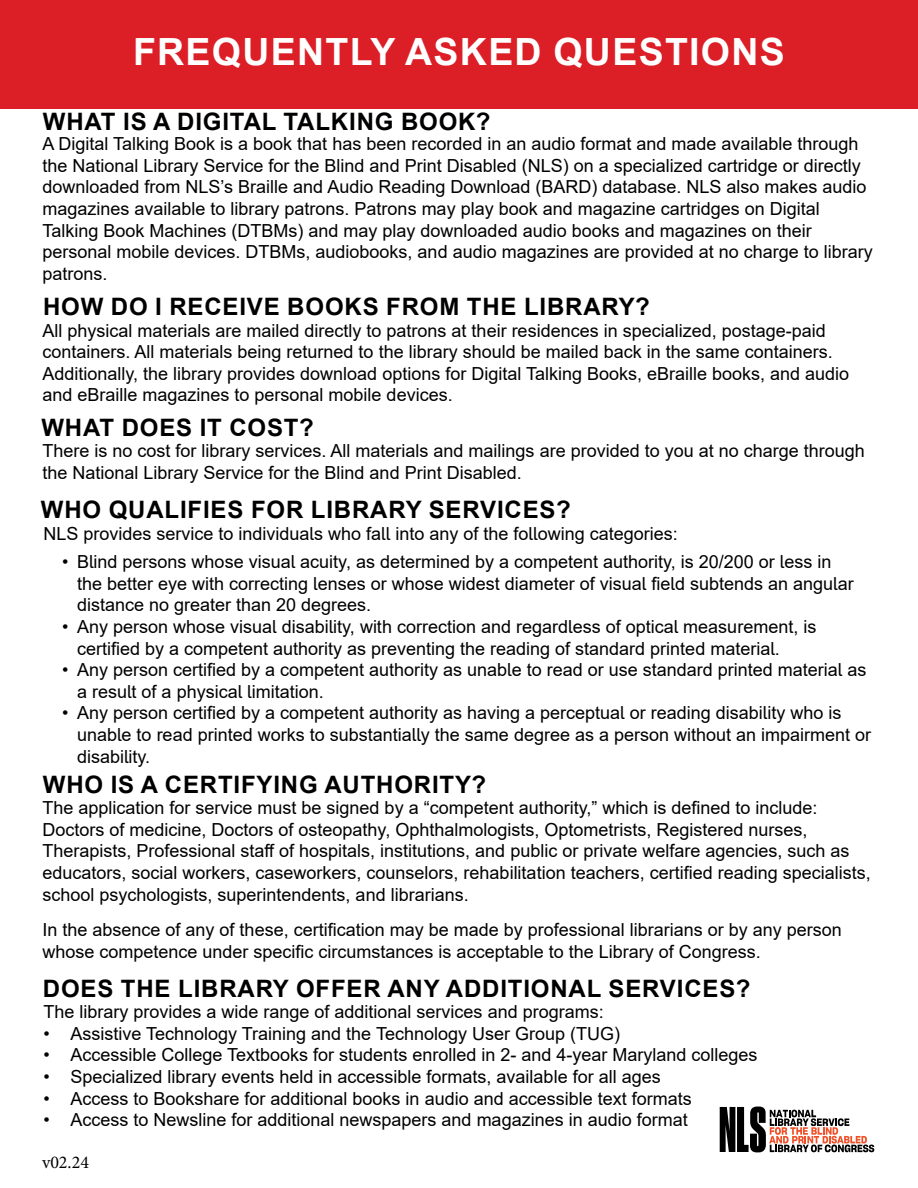
<style>
.page{position:relative;width:918px;height:1188px;background:#fff}
.page>*{position:absolute;margin:0;border:0;box-sizing:border-box;transform-origin:0 0}
.t1{font:700 37.5px "Arial";letter-spacing:.035em;color:#fff}
.t2{font:700 24px "Arial";letter-spacing:.035em;color:#000}
.t3{font:18px/21.6px "Arial";color:#000}
.t4{font:18px "Minion Pro";color:#000}
</style>
<div class="page">
<div style="left:0;top:0;width:918px;height:108px;background:#dc1e26"></div>
<svg style="left:720px;top:1107px;width:154px;height:45px"></svg>
<p class="t1" style="left:133px;top:25px;width:653px">FREQUENTLY ASKED QUESTIONS</p>
<p class="t2" style="left:43px;top:104px;width:449px">WHAT IS A DIGITAL TALKING BOOK?</p>
<p class="t3" style="left:43px;top:133px;width:832px">A Digital Talking Book is a book that has been recorded in an audio format and made available through the National Library Service for the Blind and Print Disabled (NLS) on a specialized cartridge or directly downloaded from NLS’s Braille and Audio Reading Download (BARD) database. NLS also makes audio magazines available to library patrons. Patrons may play book and magazine cartridges on Digital Talking Book Machines (DTBMs) and may play downloaded audio books and magazines on their personal mobile devices. DTBMs, audiobooks, and audio magazines are provided at no charge to library patrons.</p>
<p class="t2" style="left:43px;top:290px;width:608px">HOW DO I RECEIVE BOOKS FROM THE LIBRARY?</p>
<p class="t3" style="left:43px;top:319px;width:808px">All physical materials are mailed directly to patrons at their residences in specialized, postage-paid containers. All materials being returned to the library should be mailed back in the same containers.<br>Additionally, the library provides download options for Digital Talking Books, eBraille books, and audio and eBraille magazines to personal mobile devices.</p>
<p class="t3" style="left:43px;top:440px;width:824px">There is no cost for library services. All materials and mailings are provided to you at no charge through the National Library Service for the Blind and Print Disabled.</p>
<p class="t2" style="left:41px;top:411px;width:274px">WHAT DOES IT COST?</p>
<p class="t2" style="left:41px;top:493px;width:531px">WHO QUALIFIES FOR LIBRARY SERVICES?</p>
<p class="t3" style="left:43px;top:522px;width:636px">NLS provides service to individuals who fall into any of the following categories:</p>
<p class="t3" style="left:77px;top:551px;width:778px;text-indent:-15px">• Blind persons whose visual acuity, as determined by a competent authority, is 20/200 or less in the better eye with correcting lenses or whose widest diameter of visual field subtends an angular distance no greater than 20 degrees.</p>
<p class="t3" style="left:77px;top:616px;width:741px;text-indent:-15px">• Any person whose visual disability, with correction and regardless of optical measurement, is certified by a competent authority as preventing the reading of standard printed material.</p>
<p class="t3" style="left:77px;top:659px;width:791px;text-indent:-15px">• Any person certified by a competent authority as unable to read or use standard printed material as a result of a physical limitation.</p>
<p class="t3" style="left:77px;top:702px;width:796px;text-indent:-15px">• Any person certified by a competent authority as having a perceptual or reading disability who is unable to read printed works to substantially the same degree as a person without an impairment or disability.</p>
<p class="t2" style="left:43px;top:768px;width:445px">WHO IS A CERTIFYING AUTHORITY?</p>
<p class="t3" style="left:43px;top:797px;width:830px">The application for service must be signed by a “competent authority,” which is defined to include:<br>Doctors of medicine, Doctors of osteopathy, Ophthalmologists, Optometrists, Registered nurses, Therapists, Professional staff of hospitals, institutions, and public or private welfare agencies, such as educators, social workers, caseworkers, counselors, rehabilitation teachers, certified reading specialists, school psychologists, superintendents, and librarians.</p>
<p class="t3" style="left:43px;top:919px;width:801px">In the absence of any of these, certification may be made by professional librarians or by any person whose competence under specific circumstances is acceptable to the Library of Congress.</p>
<p class="t2" style="left:43px;top:972px;width:709px">DOES THE LIBRARY OFFER ANY ADDITIONAL SERVICES?</p>
<p class="t3" style="left:44px;top:1001px;width:562px">The library provides a wide range of additional services and programs:</p>
<p class="t3" style="left:44px;top:1022px;width:578px">• Assistive Technology Training and the Technology User Group (TUG)</p>
<p class="t3" style="left:44px;top:1044px;width:715px">• Accessible College Textbooks for students enrolled in 2- and 4-year Maryland colleges</p>
<p class="t3" style="left:44px;top:1066px;width:619px">• Specialized library events held in accessible formats, available for all ages</p>
<p class="t3" style="left:44px;top:1087px;width:650px">• Access to Bookshare for additional books in audio and accessible text formats</p>
<p class="t3" style="left:44px;top:1109px;width:646px">• Access to Newsline for additional newspapers and magazines in audio format</p>
<p class="t4" style="left:42px;top:1150px;width:48px">v02.24</p>
</div>
